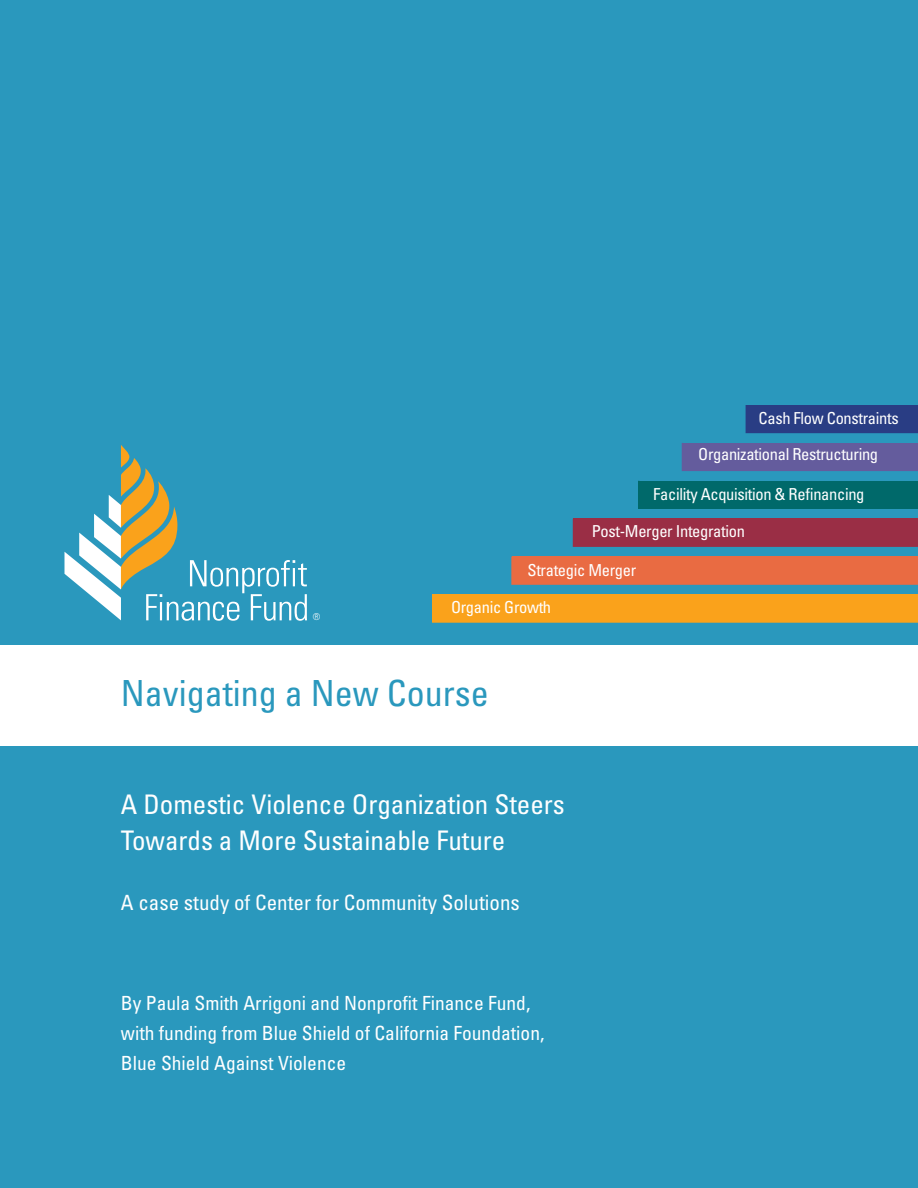
<style>
.page{position:relative;width:918px;height:1188px;background:#2a98bd}
.page>*{position:absolute;margin:0;border:0;box-sizing:border-box;transform-origin:0 0}
.t1{font:condensed 36px "Univers LT Std";color:#2a98bd}
.t2{font:condensed 27px/36px "Univers LT Std";color:#fff}
.t3{font:condensed 21px "Univers LT Std";color:#fff}
.t4{font:condensed 19.5px/30px "Univers LT Std";color:#fff}
.t5{font:condensed 16.5px "Univers LT Std";letter-spacing:-.02em;color:#fff}
.t6{font:300 condensed 9.45px "Univers LT Std";color:#fff}
</style>
<div class="page">
<div style="left:0;top:646px;width:918px;height:100px;background:#fff"></div>
<svg style="left:64px;top:445px;width:243px;height:176px"></svg>
<div style="left:432px;top:594px;width:486px;height:29px;background:#faa21b"></div>
<div style="left:511px;top:556px;width:407px;height:29px;background:#e96b42"></div>
<div style="left:573px;top:518px;width:345px;height:29px;background:#9a2e45"></div>
<div style="left:638px;top:480px;width:280px;height:29px;background:#00696a"></div>
<div style="left:682px;top:443px;width:236px;height:28px;background:#645c9d"></div>
<div style="left:746px;top:405px;width:172px;height:28px;background:#293d84"></div>
<p class="t5" style="left:759px;top:408px;width:142px">Cash Flow Constraints</p>
<p class="t5" style="left:698px;top:444px;width:181px">Organizational Restructuring</p>
<p class="t5" style="left:653px;top:483px;width:213px">Facility Acquisition &amp; Refinancing</p>
<p class="t5" style="left:592px;top:521px;width:155px">Post-Merger Integration</p>
<p class="t6" style="left:313px;top:611px;width:9px">®</p>
<p class="t5" style="left:528px;top:559px;width:110px">Strategic Merger</p>
<p class="t5" style="left:451px;top:597px;width:102px">Organic Growth</p>
<h1 class="t1" style="left:121px;top:670px;width:369px">Navigating a New Course</h1>
<h2 class="t2" style="left:121px;top:786px;width:445px">A Domestic Violence Organization Steers<br>Towards a More Sustainable Future</h2>
<p class="t3" style="left:121px;top:889px;width:400px">A case study of Center for Community Solutions</p>
<p class="t4" style="left:121px;top:988px;width:425px">By Paula Smith Arrigoni and Nonprofit Finance Fund, with funding from Blue Shield of California Foundation,<br>Blue Shield Against Violence</p>
</div>
